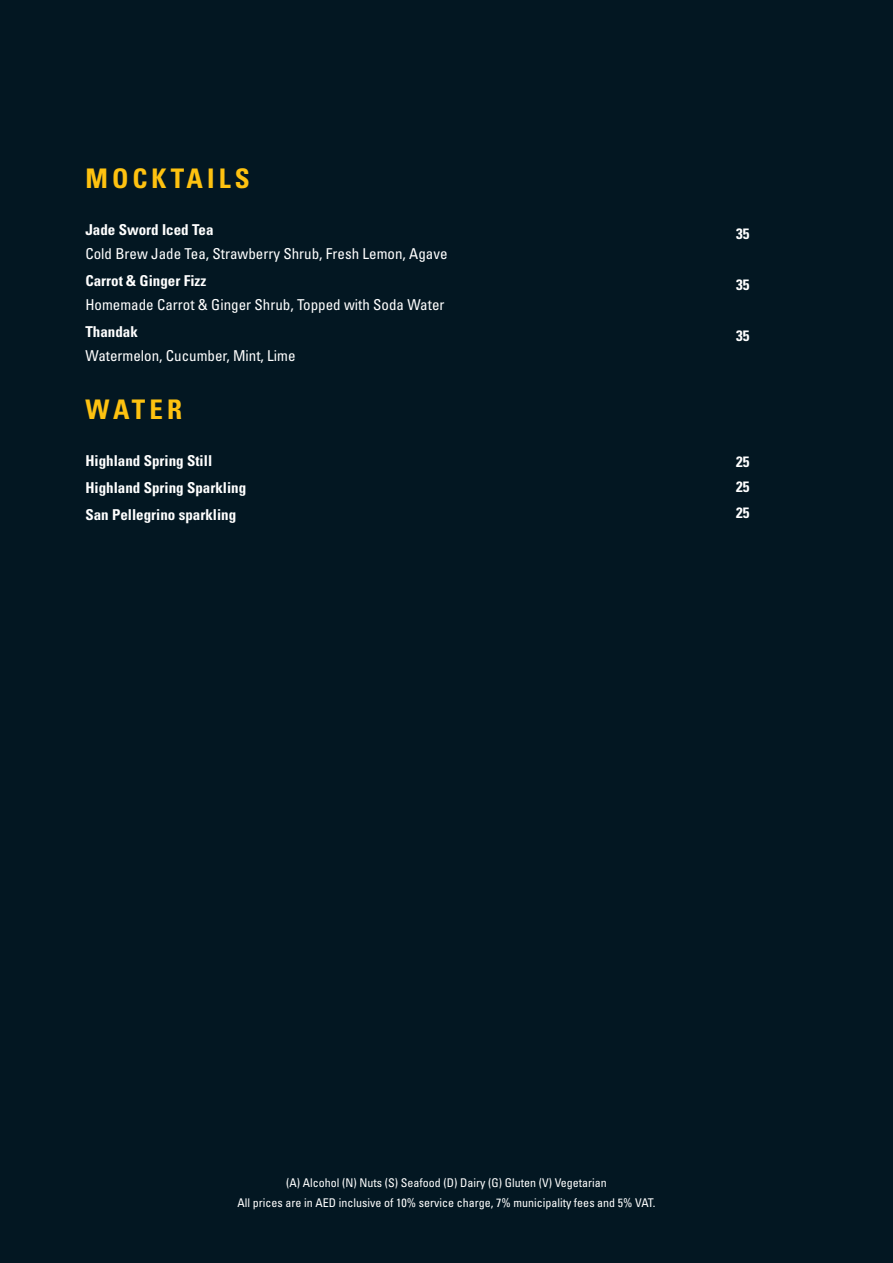
<style>
.page{position:relative;width:893px;height:1263px;background:#031722}
.page>*{position:absolute;margin:0;border:0;box-sizing:border-box;transform-origin:0 0}
.t1{font:700 condensed 27px "Univers LT Std";letter-spacing:.15em;color:#fec210}
.t2{font:condensed 15px "Univers LT Std";color:#fff}
.t3{font:700 condensed 15px/27px "Univers LT Std";color:#fff}
.t4{font:condensed 12px/20.4px "Univers LT Std";color:#fff;text-align:center}
</style>
<div class="page">
<h1 class="t1" style="left:85px;top:162px;width:166px">MOCKTAILS</h1>
<p class="t3" style="left:85px;top:216px;width:130px">Jade Sword Iced Tea</p>
<p class="t2" style="left:85px;top:244px;width:364px">Cold Brew Jade Tea, Strawberry Shrub, Fresh Lemon, Agave</p>
<p class="t3" style="left:85px;top:267px;width:122px">Carrot &amp; Ginger Fizz</p>
<p class="t2" style="left:85px;top:295px;width:360px">Homemade Carrot &amp; Ginger Shrub, Topped with Soda Water</p>
<p class="t3" style="left:85px;top:318px;width:54px">Thandak</p>
<p class="t2" style="left:85px;top:346px;width:212px">Watermelon, Cucumber, Mint, Lime</p>
<h1 class="t1" style="left:85px;top:393px;width:98px">WATER</h1>
<p class="t3" style="left:85px;top:447px;width:162px">Highland Spring Still<br>Highland Spring Sparkling<br>San Pellegrino sparkling</p>
<p class="t3" style="left:736px;top:220px;width:15px">35</p>
<p class="t3" style="left:736px;top:271px;width:15px">35</p>
<p class="t3" style="left:736px;top:322px;width:15px">35</p>
<p class="t3" style="left:736px;top:449px;width:15px;line-height:25.5px;text-align:justify">25<br>25<br>25</p>
<p class="t4" style="left:237px;top:1172px;width:420px">(A) Alcohol (N) Nuts (S) Seafood (D) Dairy (G) Gluten (V) Vegetarian<br>All prices are in AED inclusive of 10% service charge, 7% municipality fees and 5% VAT.</p>
</div>
